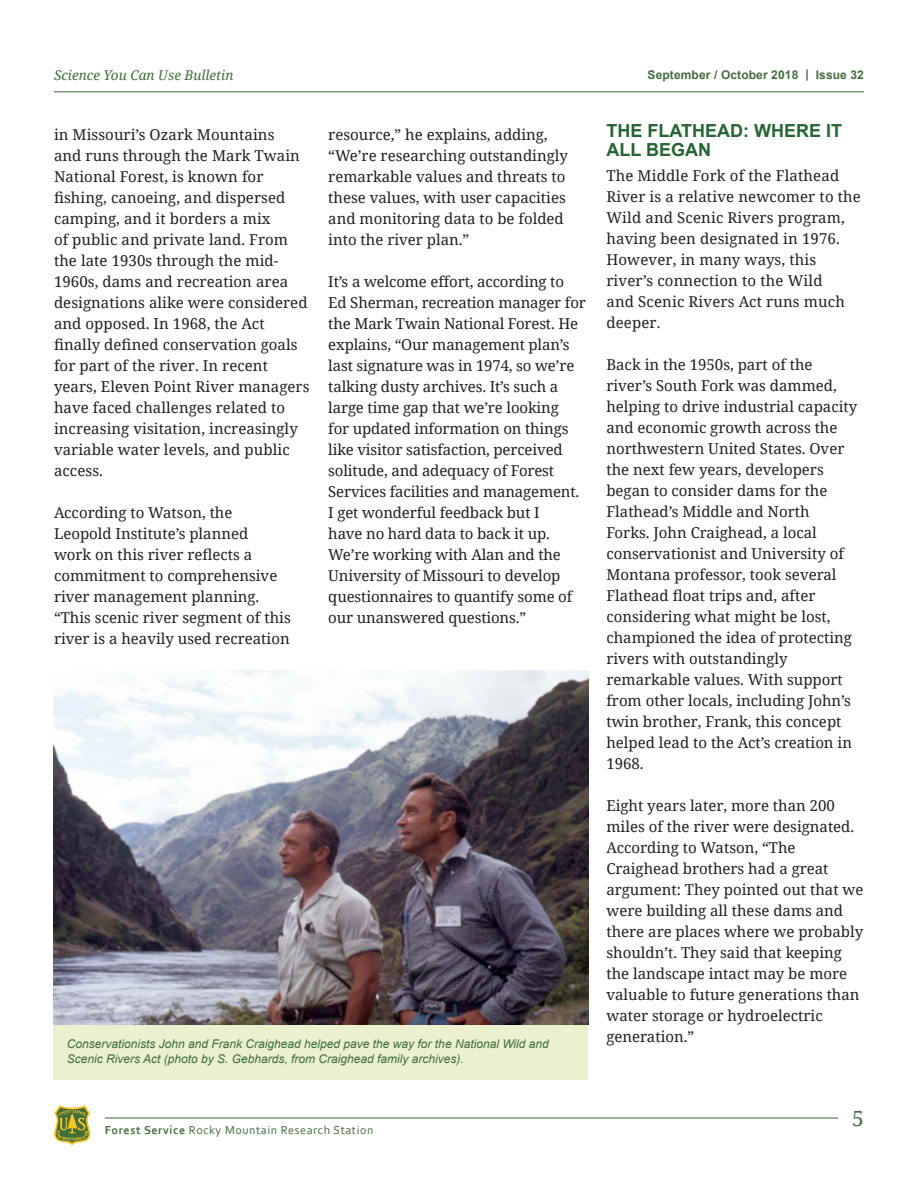
<style>
.page{position:relative;width:918px;height:1188px;background:#fff}
.page>*{position:absolute;margin:0;border:0;box-sizing:border-box;transform-origin:0 0}
.t1{font:21px "Noto Serif";color:#406e3c}
.Heading_2{font:700 18px/19.5px "Arial";color:#246532}
.Body_Text{font:15px/21px "Noto Serif";color:#231f20}
.t2{font:italic 13.5px "Noto Serif";color:#406e3c}
.Figure_Caption{font:italic 12px/15px "Arial";color:#406e3c}
.t3{font:12px "Corbel";letter-spacing:.05em;color:#406e3c}
.t4{font:700 12px "Arial";letter-spacing:.01em;color:#406e3c}
.s1{font-weight:700}
</style>
<div class="page">
<hr style="left:105px;top:1118px;width:733px;height:1px;background:#406e3c">
<svg style="left:54px;top:1105px;width:36px;height:41px"></svg>
<hr style="left:54px;top:91px;width:810px;height:1px;background:#406e3c">
<div style="left:53px;top:1025px;width:535px;height:55px;background:#ebf0cf"></div>
<img style="left:53px;top:670px;width:536px;height:355px">
<p class="t2" style="left:54px;top:66px;width:181px">Science You Can Use Bulletin</p>
<p class="t4" style="left:648px;top:67px;width:218px">September / October 2018 | Issue 32</p>
<p class="Body_Text" style="left:54px;top:123px;width:257px">in Missouri’s Ozark Mountains<br>and runs through the Mark Twain<br>National Forest, is known for fishing, canoeing, and dispersed camping, and it borders a mix<br>of public and private land. From the late 1930s through the mid-<br>1960s, dams and recreation area designations alike were considered and opposed. In 1968, the Act finally defined conservation goals for part of the river. In recent years, Eleven Point River managers have faced challenges related to increasing visitation, increasingly variable water levels, and public access.</p>
<p class="Body_Text" style="left:54px;top:501px;width:238px">According to Watson, the<br>Leopold Institute’s planned<br>work on this river reflects a commitment to comprehensive river management planning. “This scenic river segment of this river is a heavily used recreation</p>
<p class="Body_Text" style="left:328px;top:123px;width:241px">resource,” he explains, adding, “We’re researching outstandingly remarkable values and threats to these values, with user capacities and monitoring data to be folded into the river plan.”</p>
<p class="Body_Text" style="left:328px;top:270px;width:259px">It’s a welcome effort, according to Ed Sherman, recreation manager for the Mark Twain National Forest. He explains, “Our management plan’s last signature was in 1974, so we’re talking dusty archives. It’s such a large time gap that we’re looking<br>for updated information on things like visitor satisfaction, perceived solitude, and adequacy of Forest Services facilities and management.<br>I get wonderful feedback but I<br>have no hard data to back it up.<br>We’re working with Alan and the University of Missouri to develop questionnaires to quantify some of our unanswered questions.”</p>
<p class="Figure_Caption" style="left:67px;top:1037px;width:484px">Conservationists John and Frank Craighead helped pave the way for the National Wild and<br>Scenic Rivers Act (photo by S. Gebhards, from Craighead family archives).</p>
<p class="t3" style="left:105px;top:1123px;width:270px"><span class="s1">Forest Service</span> Rocky Mountain Research Station</p>
<p class="Heading_2" style="left:606px;top:121px;width:237px">THE FLATHEAD: WHERE IT<br>ALL BEGAN</p>
<p class="Body_Text" style="left:606px;top:164px;width:256px">The Middle Fork of the Flathead<br>River is a relative newcomer to the<br>Wild and Scenic Rivers program, having been designated in 1976.<br>However, in many ways, this river’s connection to the Wild<br>and Scenic Rivers Act runs much deeper.</p>
<p class="Body_Text" style="left:606px;top:353px;width:252px">Back in the 1950s, part of the river’s South Fork was dammed, helping to drive industrial capacity and economic growth across the northwestern United States. Over the next few years, developers began to consider dams for the<br>Flathead’s Middle and North<br>Forks. John Craighead, a local conservationist and University of<br>Montana professor, took several<br>Flathead float trips and, after considering what might be lost, championed the idea of protecting rivers with outstandingly remarkable values. With support from other locals, including John’s twin brother, Frank, this concept helped lead to the Act’s creation in<br>1968.</p>
<p class="Body_Text" style="left:606px;top:794px;width:259px">Eight years later, more than 200 miles of the river were designated.<br>According to Watson, “The<br>Craighead brothers had a great argument: They pointed out that we were building all these dams and there are places where we probably shouldn’t. They said that keeping the landscape intact may be more valuable to future generations than water storage or hydroelectric generation.”</p>
<h1 class="t1" style="left:852px;top:1104px;width:13px">5</h1>
</div>
